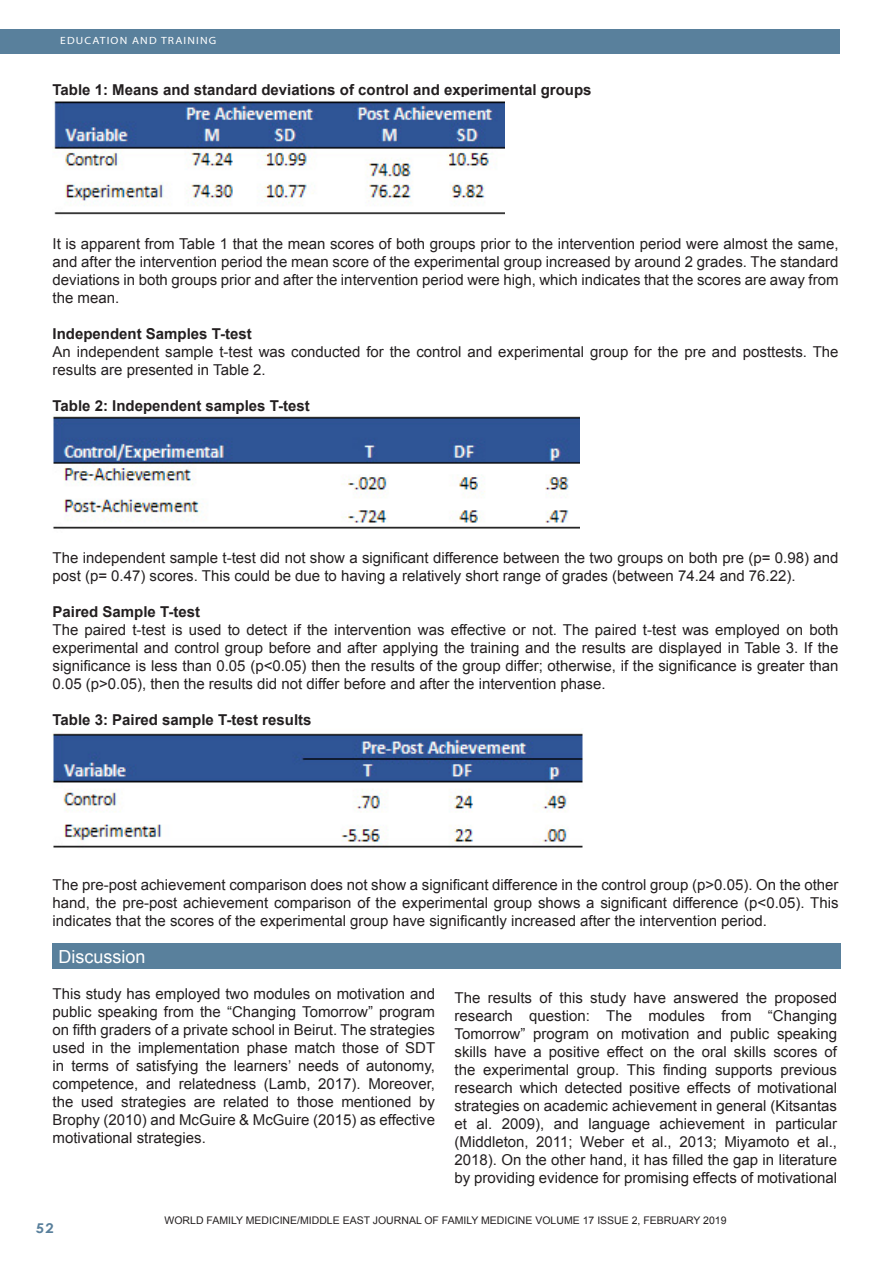
<style>
.page{position:relative;width:893px;height:1263px;background:#fff}
.page>*{position:absolute;margin:0;border:0;box-sizing:border-box;transform-origin:0 0}
.Footnote_Text{font:18px "Arial";color:#fff}
.Footnote_Text-2{font:15px/18px "Arial";color:#231f20;text-align:justify}
.Footnote_Text-3{font:700 15px "Arial";color:#231f20}
.t1{font:700 13.5px "Century Gothic";color:#59809c;scale:1.1 1}
.Footnote_Text-4{font:10.5px "Arial";color:#231f20}
.t2{font:10.5px "Myriad";letter-spacing:.1em;color:#fff;scale:1.1 1}
</style>
<div class="page">
<div style="left:0;top:30px;width:840px;height:24px;background:#59809c"></div>
<img style="left:54px;top:101px;width:450px;height:114px">
<img style="left:52px;top:416px;width:527px;height:113px">
<img style="left:52px;top:733px;width:531px;height:116px">
<div style="left:52px;top:944px;width:789px;height:25px;background:#59809c"></div>
<p class="t2" style="left:60px;top:35px;width:143px">EDUCATION AND TRAINING</p>
<p class="Footnote_Text-3" style="left:52px;top:80px;width:541px">Table 1: Means and standard deviations of control and experimental groups</p>
<p class="Footnote_Text-2" style="left:52px;top:235px;width:788px">It is apparent from Table 1 that the mean scores of both groups prior to the intervention period were almost the same, and after the intervention period the mean score of the experimental group increased by around 2 grades. The standard deviations in both groups prior and after the intervention period were high, which indicates that the scores are away from the mean.</p>
<p class="Footnote_Text-3" style="left:52px;top:324px;width:201px">Independent Samples T-test</p>
<p class="Footnote_Text-2" style="left:52px;top:343px;width:787px">An independent sample t-test was conducted for the control and experimental group for the pre and posttests. The results are presented in Table 2.</p>
<p class="Footnote_Text-3" style="left:52px;top:396px;width:259px">Table 2: Independent samples T-test</p>
<p class="Footnote_Text-2" style="left:52px;top:549px;width:787px">The independent sample t-test did not show a significant difference between the two groups on both pre (p= 0.98) and post (p= 0.47) scores. This could be due to having a relatively short range of grades (between 74.24 and 76.22).</p>
<p class="Footnote_Text-3" style="left:52px;top:602px;width:149px">Paired Sample T-test</p>
<p class="Footnote_Text-2" style="left:52px;top:621px;width:787px">The paired t-test is used to detect if the intervention was effective or not. The paired t-test was employed on both experimental and control group before and after applying the training and the results are displayed in Table 3. If the significance is less than 0.05 (p&lt;0.05) then the results of the group differ; otherwise, if the significance is greater than 0.05 (p&gt;0.05), then the results did not differ before and after the intervention phase.</p>
<p class="Footnote_Text-3" style="left:52px;top:710px;width:260px">Table 3: Paired sample T-test results</p>
<p class="Footnote_Text-2" style="left:52px;top:876px;width:788px">The pre-post achievement comparison does not show a significant difference in the control group (p&gt;0.05). On the other hand, the pre-post achievement comparison of the experimental group shows a significant difference (p&lt;0.05). This indicates that the scores of the experimental group have significantly increased after the intervention period.</p>
<p class="Footnote_Text" style="left:58px;top:944px;width:89px">Discussion</p>
<p class="Footnote_Text-2" style="left:52px;top:984px;width:384px">This study has employed two modules on motivation and public speaking from the “Changing Tomorrow” program on fifth graders of a private school in Beirut. The strategies used in the implementation phase match those of SDT in terms of satisfying the learners’ needs of autonomy, competence, and relatedness (Lamb, 2017). Moreover, the used strategies are related to those mentioned by Brophy (2010) and McGuire &amp; McGuire (2015) as effective motivational strategies.</p>
<p class="Footnote_Text-2" style="left:454px;top:988px;width:384px">The results of this study have answered the proposed research question: The modules from “Changing Tomorrow” program on motivation and public speaking skills have a positive effect on the oral skills scores of the experimental group. This finding supports previous research which detected positive effects of motivational strategies on academic achievement in general (Kitsantas et al. 2009), and language achievement in particular (Middleton, 2011; Weber et al., 2013; Miyamoto et al., 2018). On the other hand, it has filled the gap in literature by providing evidence for promising effects of motivational</p>
<p class="t1" style="left:36px;top:1217px;width:18px">52</p>
<p class="Footnote_Text-4" style="left:165px;top:1214px;width:563px">WORLD FAMILY MEDICINE/MIDDLE EAST JOURNAL OF FAMILY MEDICINE VOLUME 17 ISSUE 2, FEBRUARY 2019</p>
</div>
